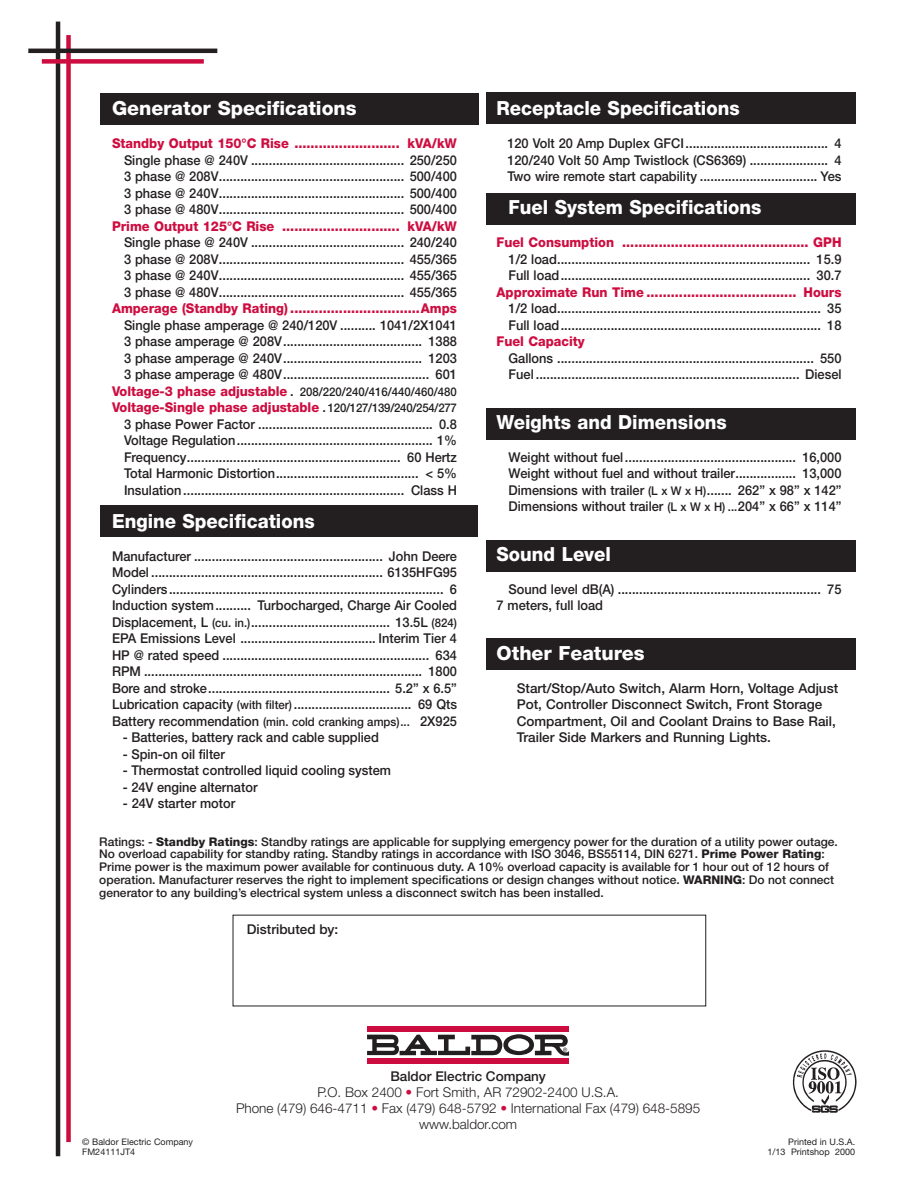
<style>
.page{position:relative;width:918px;height:1188px;background:#fff}
.page>*{position:absolute;margin:0;border:0;box-sizing:border-box;transform-origin:0 0}
.t1{font:800 19.5px "Helvetica Neue LT Std";color:#fff;scale:.95 1}
.t2{font:800 19.5px "Helvetica Neue LT Std";color:#fff}
.t3{font:500 13.5px/16.5px "Helvetica Neue LT Std";color:#231f20;scale:.95 1}
.t4{font:800 13.5px "Helvetica Neue LT Std";color:#cd0d40;scale:.95 1}
.t5{font:500 13.5px/16.5px "Helvetica Neue LT Std";color:#231f20}
.t6{font:300 13.5px "Helvetica Neue LT Std";color:#231f20}
.t7{font:500 12px/12.8px "Helvetica Neue LT Std";color:#231f20}
.t8{font:500 12px "Helvetica Neue LT Std";color:#231f20;scale:.95 1}
.t9{font:9px "Helvetica Neue LT Std";color:#231f20}
.s1{font-weight:800;font-size:13.5px;color:#cd0d40}
.s2{font-size:13.5px}
.s3{font-weight:500;color:#231f20}
.s4{font-weight:500;font-size:12px;color:#231f20}
.s5{font-size:12px}
.s6{font-weight:800}
.s7{color:#cd0d40}
</style>
<div class="page">
<div style="left:486px;top:638px;width:369px;height:32px;background:#231f20"></div>
<div style="left:486px;top:540px;width:369px;height:31px;background:#231f20"></div>
<div style="left:486px;top:408px;width:369px;height:32px;background:#231f20"></div>
<div style="left:486px;top:193px;width:369px;height:31px;background:#231f20"></div>
<div style="left:486px;top:93px;width:369px;height:31px;background:#231f20"></div>
<hr style="left:56px;top:22px;width:4px;height:1134px;background:#231f20">
<div style="left:66px;top:35px;width:5px;height:1107px;background:#cd0d40"></div>
<hr style="left:28px;top:49px;width:189px;height:4px;background:#231f20">
<div style="left:42px;top:59px;width:162px;height:5px;background:#cd0d40"></div>
<div style="left:100px;top:505px;width:378px;height:32px;background:#231f20"></div>
<div style="left:100px;top:93px;width:378px;height:31px;background:#231f20"></div>
<img style="left:792px;top:1050px;width:65px;height:63px">
<div style="left:367px;top:1026px;width:202px;height:6px;background:#cd0d40"></div>
<div style="left:367px;top:1058px;width:202px;height:6px;background:#cd0d40"></div>
<svg style="left:367px;top:1034px;width:202px;height:22px"></svg>
<p class="t2" style="left:112px;top:97px;width:246px">Generator Specifications</p>
<p class="t4" style="left:112px;top:135px;width:365px">Standby Output 150°C Rise .......................... kVA/kW</p>
<p class="t3" style="left:124px;top:151px;width:352px">Single phase @ 240V ........................................... 250/250</p>
<p class="t3" style="left:124px;top:168px;width:352px">3 phase @ 208V.................................................... 500/400</p>
<p class="t3" style="left:124px;top:184px;width:352px">3 phase @ 240V.................................................... 500/400</p>
<p class="t3" style="left:124px;top:201px;width:352px">3 phase @ 480V.................................................... 500/400</p>
<p class="t4" style="left:112px;top:218px;width:365px">Prime Output 125°C Rise ............................. kVA/kW</p>
<p class="t3" style="left:124px;top:234px;width:352px">Single phase @ 240V ........................................... 240/240</p>
<p class="t3" style="left:124px;top:250px;width:352px">3 phase @ 208V.................................................... 455/365</p>
<p class="t3" style="left:124px;top:267px;width:352px">3 phase @ 240V.................................................... 455/365</p>
<p class="t3" style="left:124px;top:283px;width:352px">3 phase @ 480V.................................................... 455/365</p>
<p class="t4" style="left:112px;top:300px;width:365px">Amperage (Standby Rating) ................................Amps</p>
<p class="t3" style="left:124px;top:316px;width:352px">Single phase amperage @ 240/120V .......... 1041/2X1041</p>
<p class="t3" style="left:124px;top:333px;width:352px">3 phase amperage @ 208V....................................... 1388</p>
<p class="t3" style="left:124px;top:349px;width:352px">3 phase amperage @ 240V....................................... 1203</p>
<p class="t3" style="left:124px;top:366px;width:352px">3 phase amperage @ 480V......................................... 601</p>
<p class="t8" style="left:112px;top:384px;width:365px"><span class="s1">Voltage-3 phase adjustable</span> <span class="s2">.</span> 208/220/240/416/440/460/480</p>
<p class="t4" style="left:112px;top:399px;width:365px">Voltage-Single phase adjustable <span class="s3">.</span> <span class="s4">120/127/139/240/254/277</span></p>
<p class="t3" style="left:124px;top:415px;width:352px">3 phase Power Factor ................................................. 0.8</p>
<p class="t3" style="left:124px;top:432px;width:352px">Voltage Regulation....................................................... 1%</p>
<p class="t3" style="left:124px;top:448px;width:352px">Frequency............................................................ 60 Hertz</p>
<p class="t3" style="left:124px;top:465px;width:352px">Total Harmonic Distortion........................................ &lt; 5%</p>
<p class="t3" style="left:124px;top:481px;width:352px">Insulation.............................................................. Class H</p>
<p class="t1" style="left:112px;top:509px;width:215px">Engine Specifications</p>
<p class="t3" style="left:112px;top:547px;width:365px">Manufacturer ..................................................... John Deere</p>
<p class="t3" style="left:112px;top:564px;width:365px">Model ................................................................. 6135HFG95</p>
<p class="t3" style="left:112px;top:580px;width:365px">Cylinders............................................................................. 6</p>
<p class="t3" style="left:112px;top:597px;width:365px">Induction system.......... Turbocharged, Charge Air Cooled</p>
<p class="t3" style="left:112px;top:613px;width:365px">Displacement, L <span class="s5">(cu. in.)</span>....................................... 13.5L <span class="s5">(824)</span></p>
<p class="t3" style="left:112px;top:630px;width:365px">EPA Emissions Level ...................................... Interim Tier 4</p>
<p class="t3" style="left:112px;top:646px;width:365px">HP @ rated speed .......................................................... 634</p>
<p class="t3" style="left:112px;top:663px;width:365px">RPM .............................................................................. 1800</p>
<p class="t3" style="left:112px;top:679px;width:365px">Bore and stroke................................................... 5.2” x 6.5”</p>
<p class="t3" style="left:112px;top:696px;width:365px">Lubrication capacity <span class="s5">(with filter)</span> ................................. 69 Qts</p>
<p class="t3" style="left:112px;top:712px;width:365px">Battery recommendation <span class="s5">(min. cold cranking amps)...</span> 2X925</p>
<p class="t3" style="left:123px;top:729px;width:271px">- Batteries, battery rack and cable supplied</p>
<p class="t3" style="left:123px;top:745px;width:109px">- Spin-on oil filter</p>
<p class="t3" style="left:123px;top:762px;width:284px">- Thermostat controlled liquid cooling system</p>
<p class="t3" style="left:123px;top:778px;width:143px">- 24V engine alternator</p>
<p class="t3" style="left:123px;top:795px;width:120px">- 24V starter motor</p>
<p class="t1" style="left:497px;top:97px;width:257px">Receptacle Specifications</p>
<p class="t3" style="left:507px;top:135px;width:353px">120 Volt 20 Amp Duplex GFCI........................................ 4</p>
<p class="t3" style="left:507px;top:151px;width:353px">120/240 Volt 50 Amp Twistlock (CS6369) ...................... 4</p>
<p class="t3" style="left:507px;top:168px;width:353px">Two wire remote start capability ................................. Yes</p>
<p class="t1" style="left:509px;top:196px;width:268px">Fuel System Specifications</p>
<p class="t4" style="left:497px;top:234px;width:365px">Fuel Consumption .............................................. GPH</p>
<p class="t3" style="left:509px;top:250px;width:352px">1/2 load....................................................................... 15.9</p>
<p class="t3" style="left:509px;top:267px;width:352px">Full load...................................................................... 30.7</p>
<p class="t4" style="left:497px;top:284px;width:365px">Approximate Run Time ..................................... Hours</p>
<p class="t3" style="left:509px;top:300px;width:352px">1/2 load.......................................................................... 35</p>
<p class="t3" style="left:509px;top:316px;width:352px">Full load......................................................................... 18</p>
<p class="t4" style="left:497px;top:333px;width:94px">Fuel Capacity</p>
<p class="t3" style="left:509px;top:349px;width:352px">Gallons ........................................................................ 550</p>
<p class="t3" style="left:509px;top:366px;width:352px">Fuel .......................................................................... Diesel</p>
<p class="t1" style="left:497px;top:410px;width:244px">Weights and Dimensions</p>
<p class="t3" style="left:509px;top:448px;width:352px">Weight without fuel................................................ 16,000</p>
<p class="t3" style="left:509px;top:465px;width:352px">Weight without fuel and without trailer................. 13,000</p>
<p class="t3" style="left:509px;top:481px;width:352px">Dimensions with trailer <span class="s5">(L x W x H)</span>....... 262” x 98” x 142”</p>
<p class="t3" style="left:509px;top:498px;width:352px">Dimensions without trailer <span class="s5">(L x W x H) ...</span>204” x 66” x 114”</p>
<p class="t1" style="left:497px;top:542px;width:122px">Sound Level</p>
<p class="t3" style="left:497px;top:580px;width:365px;text-indent:12px">Sound level dB(A) ......................................................... 75<br>7 meters, full load</p>
<p class="t2" style="left:497px;top:641px;width:149px">Other Features</p>
<p class="t5" style="left:517px;top:679px;width:323px">Start/Stop/Auto Switch, Alarm Horn, Voltage Adjust Pot, Controller Disconnect Switch, Front Storage Compartment, Oil and Coolant Drains to Base Rail, Trailer Side Markers and Running Lights.</p>
<p class="t7" style="left:99px;top:835px;width:740px">Ratings: - <span class="s6">Standby Ratings</span>: Standby ratings are applicable for supplying emergency power for the duration of a utility power outage.<br>No overload capability for standby rating. Standby ratings in accordance with ISO 3046, BS55114, DIN 6271. <span class="s6">Prime Power Rating</span>:<br>Prime power is the maximum power available for continuous duty. A 10% overload capacity is available for 1 hour out of 12 hours of operation. Manufacturer reserves the right to implement specifications or design changes without notice. <span class="s6">WARNING</span>: Do not connect generator to any building’s electrical system unless a disconnect switch has been installed.</p>
<p class="t5" style="left:247px;top:921px;width:93px">Distributed by:</p>
<p class="t5" style="left:390px;top:1067px;width:157px">Baldor Electric Company</p>
<p class="t6" style="left:317px;top:1084px;width:303px">P.O. Box 2400 <span class="s7">•</span> Fort Smith, AR 72902-2400 U.S.A.</p>
<p class="t6" style="left:236px;top:1100px;width:466px">Phone (479) 646-4711 <span class="s7">•</span> Fax (479) 648-5792 <span class="s7">•</span> International Fax (479) 648-5895</p>
<p class="t6" style="left:419px;top:1116px;width:100px">www.baldor.com</p>
<p class="t9" style="left:82px;top:1136px;width:112px">© Baldor Electric Company</p>
<p class="t9" style="left:788px;top:1136px;width:69px">Printed in U.S.A.</p>
<p class="t9" style="left:82px;top:1147px;width:54px">FM24111JT4</p>
<p class="t9" style="left:768px;top:1147px;width:89px">1/13 Printshop 2000</p>
</div>
